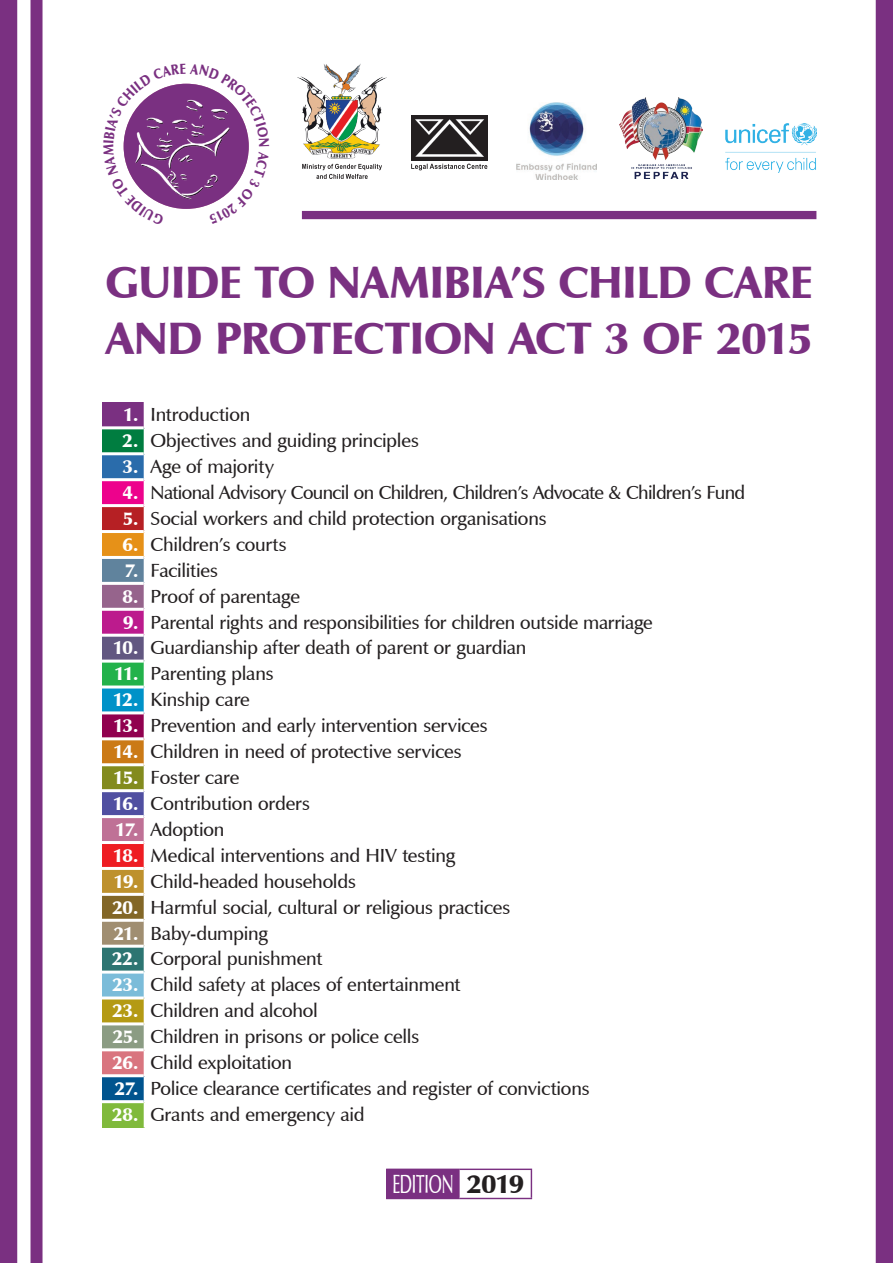
<style>
.page{position:relative;width:893px;height:1263px;background:#fff}
.page>*{position:absolute;margin:0;border:0;box-sizing:border-box;transform-origin:0 0}
.Heading_1{font:700 46.5px/55.8px "Mg Open Cosmetica";letter-spacing:-.01em;color:#7a3081}
.Box_Text{font:27px "Mg Open Cosmetica";letter-spacing:-.01em;color:#fff;scale:.6 1}
.Box_Text-2{font:700 27px "Mg Open Cosmetica";color:#231f20}
.Box_Text-3{font:19.5px "Mg Open Cosmetica";letter-spacing:-.015em;color:#231f20}
.Box_Text-4{font:700 19.5px "Mg Open Cosmetica";letter-spacing:-.05em;color:#fff}
.Box_Text-5{font:19.5px "Mg Open Cosmetica";letter-spacing:-.035em;color:#231f20}
</style>
<div class="page">
<div style="left:876px;top:0;width:17px;height:1263px;background:#7a3081"></div>
<div style="left:387px;top:1169px;width:72px;height:29px;background:#7a3081"></div>
<svg style="left:459px;top:1170px;width:1px;height:28px"></svg>
<hr style="left:386px;top:1168px;width:73px;height:2px;background:#7a3081">
<hr style="left:386px;top:1170px;width:2px;height:28px;background:#7a3081">
<hr style="left:459px;top:1168px;width:73px;height:2px;background:#7a3081">
<svg style="left:531px;top:1170px;width:1px;height:28px"></svg>
<hr style="left:386px;top:1198px;width:73px;height:1px;background:#7a3081">
<hr style="left:459px;top:1198px;width:73px;height:1px;background:#7a3081">
<div style="left:0;top:0;width:17px;height:1263px;background:#7a3081"></div>
<div style="left:31px;top:0;width:12px;height:1263px;background:#7a3081"></div>
<div style="left:302px;top:211px;width:514px;height:8px;background:#7a3081"></div>
<img style="left:297px;top:64px;width:90px;height:95px">
<svg style="left:302px;top:164px;width:80px;height:15px"></svg>
<img style="left:517px;top:103px;width:79px;height:76px">
<img style="left:725px;top:123px;width:91px;height:49px">
<img style="left:619px;top:98px;width:84px;height:81px">
<img style="left:411px;top:116px;width:76px;height:45px">
<svg style="left:411px;top:164px;width:76px;height:6px"></svg>
<div style="left:102px;top:402px;width:42px;height:26px;background:#7a3081"></div>
<div style="left:102px;top:428px;width:42px;height:26px;background:#007d40"></div>
<div style="left:102px;top:454px;width:42px;height:26px;background:#2a6cab"></div>
<div style="left:102px;top:480px;width:42px;height:26px;background:#ed028c"></div>
<div style="left:102px;top:506px;width:42px;height:25px;background:#b62024"></div>
<div style="left:102px;top:531px;width:42px;height:26px;background:#e69118"></div>
<div style="left:102px;top:557px;width:42px;height:26px;background:#60839d"></div>
<div style="left:102px;top:583px;width:42px;height:26px;background:#96648c"></div>
<div style="left:102px;top:609px;width:42px;height:26px;background:#bc1b8d"></div>
<div style="left:102px;top:635px;width:42px;height:26px;background:#625781"></div>
<div style="left:102px;top:661px;width:42px;height:26px;background:#23b24b"></div>
<div style="left:102px;top:687px;width:42px;height:26px;background:#0092c8"></div>
<div style="left:102px;top:713px;width:42px;height:26px;background:#91014f"></div>
<div style="left:102px;top:739px;width:42px;height:26px;background:#cb7a16"></div>
<div style="left:102px;top:765px;width:42px;height:26px;background:#838b1e"></div>
<div style="left:102px;top:791px;width:42px;height:25px;background:#504fa1"></div>
<div style="left:102px;top:816px;width:42px;height:26px;background:#bf7196"></div>
<div style="left:102px;top:842px;width:42px;height:26px;background:#ee1d23"></div>
<div style="left:102px;top:868px;width:42px;height:26px;background:#be912d"></div>
<div style="left:102px;top:894px;width:42px;height:26px;background:#836727"></div>
<div style="left:102px;top:920px;width:42px;height:26px;background:#a08e71"></div>
<div style="left:102px;top:946px;width:42px;height:26px;background:#2d7572"></div>
<div style="left:102px;top:972px;width:42px;height:26px;background:#7bbcd9"></div>
<div style="left:102px;top:998px;width:42px;height:26px;background:#b49a14"></div>
<div style="left:102px;top:1024px;width:42px;height:26px;background:#8b9c83"></div>
<div style="left:102px;top:1050px;width:42px;height:26px;background:#d9757f"></div>
<div style="left:102px;top:1076px;width:42px;height:26px;background:#00548e"></div>
<div style="left:102px;top:1102px;width:42px;height:25px;background:#80ba3c"></div>
<svg style="left:144px;top:428px;width:1px;height:675px"></svg>
<hr style="left:102px;top:426px;width:42px;height:3px;background:#fff">
<hr style="left:102px;top:452px;width:42px;height:3px;background:#fff">
<hr style="left:102px;top:478px;width:42px;height:3px;background:#fff">
<hr style="left:102px;top:504px;width:42px;height:3px;background:#fff">
<hr style="left:102px;top:530px;width:42px;height:3px;background:#fff">
<hr style="left:102px;top:556px;width:42px;height:3px;background:#fff">
<hr style="left:102px;top:582px;width:42px;height:3px;background:#fff">
<hr style="left:102px;top:608px;width:42px;height:3px;background:#fff">
<hr style="left:102px;top:634px;width:42px;height:3px;background:#fff">
<hr style="left:102px;top:660px;width:42px;height:3px;background:#fff">
<hr style="left:102px;top:685px;width:42px;height:3px;background:#fff">
<hr style="left:102px;top:711px;width:42px;height:3px;background:#fff">
<hr style="left:102px;top:737px;width:42px;height:3px;background:#fff">
<hr style="left:102px;top:763px;width:42px;height:3px;background:#fff">
<hr style="left:102px;top:789px;width:42px;height:3px;background:#fff">
<hr style="left:102px;top:815px;width:42px;height:3px;background:#fff">
<hr style="left:102px;top:841px;width:42px;height:3px;background:#fff">
<hr style="left:102px;top:867px;width:42px;height:3px;background:#fff">
<hr style="left:102px;top:893px;width:42px;height:3px;background:#fff">
<hr style="left:102px;top:919px;width:42px;height:3px;background:#fff">
<hr style="left:102px;top:945px;width:42px;height:3px;background:#fff">
<hr style="left:102px;top:970px;width:42px;height:3px;background:#fff">
<hr style="left:102px;top:1048px;width:42px;height:3px;background:#fff">
<hr style="left:102px;top:1074px;width:42px;height:3px;background:#fff">
<hr style="left:102px;top:1100px;width:42px;height:3px;background:#fff">
<hr style="left:102px;top:996px;width:42px;height:3px;background:#fff">
<hr style="left:102px;top:1022px;width:42px;height:3px;background:#fff">
<svg style="left:123px;top:83px;width:126px;height:126px"></svg>
<p class="Heading_1" style="left:105px;top:255px;width:709px">GUIDE TO NAMIBIA’S CHILD CARE<br>AND PROTECTION ACT 3 OF 2015</p>
<p class="Box_Text-4" style="left:124px;top:403px;width:16px">1.</p>
<p class="Box_Text-3" style="left:151px;top:403px;width:101px">Introduction</p>
<p class="Box_Text-4" style="left:122px;top:429px;width:18px">2.</p>
<p class="Box_Text-3" style="left:151px;top:429px;width:270px">Objectives and guiding principles</p>
<p class="Box_Text-4" style="left:123px;top:455px;width:17px">3.</p>
<p class="Box_Text-3" style="left:151px;top:455px;width:125px">Age of majority</p>
<p class="Box_Text-4" style="left:123px;top:481px;width:17px">4.</p>
<p class="Box_Text-5" style="left:151px;top:481px;width:596px">National Advisory Council on Children, Children’s Advocate &amp; Children’s Fund</p>
<p class="Box_Text-4" style="left:123px;top:507px;width:17px">5.</p>
<p class="Box_Text-3" style="left:151px;top:507px;width:398px">Social workers and child protection organisations</p>
<p class="Box_Text-4" style="left:122px;top:533px;width:17px">6.</p>
<p class="Box_Text-3" style="left:151px;top:533px;width:138px">Children’s courts</p>
<p class="Box_Text-4" style="left:124px;top:559px;width:15px">7.</p>
<p class="Box_Text-3" style="left:151px;top:559px;width:69px">Facilities</p>
<p class="Box_Text-4" style="left:122px;top:584px;width:17px">8.</p>
<p class="Box_Text-3" style="left:151px;top:585px;width:151px">Proof of parentage</p>
<p class="Box_Text-4" style="left:123px;top:610px;width:17px">9.</p>
<p class="Box_Text-3" style="left:151px;top:611px;width:503px">Parental rights and responsibilities for children outside marriage</p>
<p class="Box_Text-4" style="left:113px;top:636px;width:27px">10.</p>
<p class="Box_Text-3" style="left:151px;top:637px;width:377px">Guardianship after death of parent or guardian</p>
<p class="Box_Text-4" style="left:115px;top:662px;width:25px">11.</p>
<p class="Box_Text-3" style="left:151px;top:662px;width:125px">Parenting plans</p>
<p class="Box_Text-4" style="left:113px;top:688px;width:27px">12.</p>
<p class="Box_Text-3" style="left:151px;top:688px;width:101px">Kinship care</p>
<p class="Box_Text-4" style="left:113px;top:714px;width:26px">13.</p>
<p class="Box_Text-3" style="left:151px;top:714px;width:339px">Prevention and early intervention services</p>
<p class="Box_Text-4" style="left:114px;top:740px;width:26px">14.</p>
<p class="Box_Text-3" style="left:151px;top:740px;width:313px">Children in need of protective services</p>
<p class="Box_Text-4" style="left:114px;top:766px;width:26px">15.</p>
<p class="Box_Text-3" style="left:151px;top:766px;width:90px">Foster care</p>
<p class="Box_Text-4" style="left:113px;top:792px;width:27px">16.</p>
<p class="Box_Text-3" style="left:151px;top:792px;width:161px">Contribution orders</p>
<p class="Box_Text-4" style="left:116px;top:818px;width:24px">17.</p>
<p class="Box_Text-3" style="left:151px;top:818px;width:75px">Adoption</p>
<p class="Box_Text-4" style="left:113px;top:844px;width:27px">18.</p>
<p class="Box_Text-3" style="left:151px;top:844px;width:306px">Medical interventions and HIV testing</p>
<p class="Box_Text-4" style="left:114px;top:869px;width:26px">19.</p>
<p class="Box_Text-3" style="left:151px;top:870px;width:207px">Child-headed households</p>
<p class="Box_Text-4" style="left:112px;top:895px;width:28px">20.</p>
<p class="Box_Text-3" style="left:151px;top:896px;width:361px">Harmful social, cultural or religious practices</p>
<p class="Box_Text-4" style="left:113px;top:921px;width:26px">21.</p>
<p class="Box_Text-3" style="left:151px;top:922px;width:119px">Baby-dumping</p>
<p class="Box_Text-4" style="left:112px;top:947px;width:28px">22.</p>
<p class="Box_Text-3" style="left:151px;top:948px;width:173px">Corporal punishment</p>
<p class="Box_Text-4" style="left:112px;top:973px;width:28px">23.</p>
<p class="Box_Text-3" style="left:151px;top:973px;width:311px">Child safety at places of entertainment</p>
<p class="Box_Text-4" style="left:112px;top:999px;width:28px">23.</p>
<p class="Box_Text-3" style="left:151px;top:999px;width:169px">Children and alcohol</p>
<p class="Box_Text-4" style="left:112px;top:1025px;width:27px">25.</p>
<p class="Box_Text-3" style="left:151px;top:1025px;width:270px">Children in prisons or police cells</p>
<p class="Box_Text-4" style="left:112px;top:1051px;width:28px">26.</p>
<p class="Box_Text-3" style="left:151px;top:1051px;width:143px">Child exploitation</p>
<p class="Box_Text-4" style="left:114px;top:1077px;width:25px">27.</p>
<p class="Box_Text-3" style="left:151px;top:1077px;width:441px">Police clearance certificates and register of convictions</p>
<p class="Box_Text-4" style="left:112px;top:1103px;width:28px">28.</p>
<p class="Box_Text-3" style="left:151px;top:1103px;width:215px">Grants and emergency aid</p>
<p class="Box_Text" style="left:392px;top:1168px;width:103px">EDITION</p>
<p class="Box_Text-2" style="left:466px;top:1168px;width:59px">2019</p>
</div>
